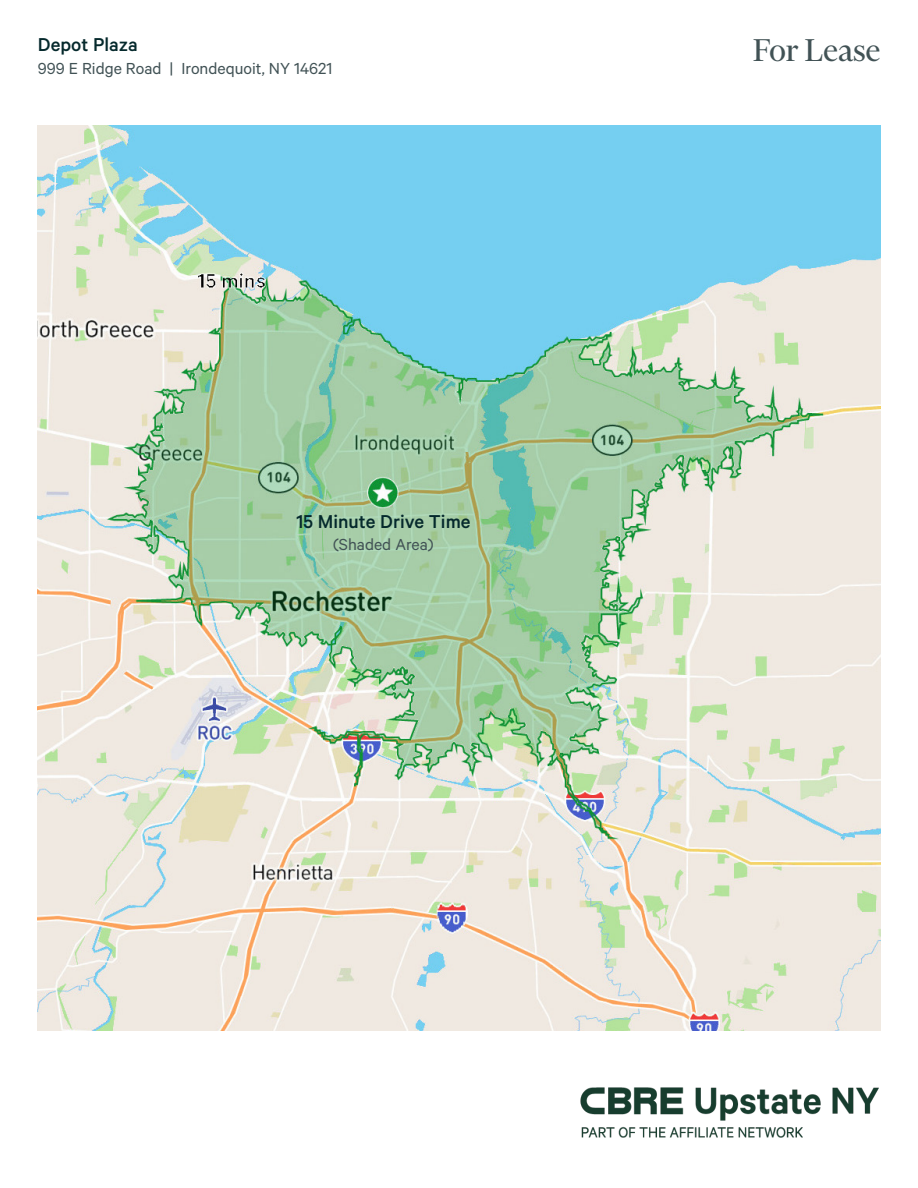
<style>
.page{position:relative;width:918px;height:1188px;background:#fff}
.page>*{position:absolute;margin:0;border:0;box-sizing:border-box;transform-origin:0 0}
.t1{font:36px "Financier Display";color:#415255}
.t2{font:500 21px "Calibre";color:#05292c}
.t3{font:18px "Calibre";color:#415255}
</style>
<div class="page">
<img style="left:38px;top:126px;width:842px;height:904px">
<img style="left:580px;top:1087px;width:299px;height:51px">
<p class="t2" style="left:38px;top:33px;width:102px">Depot Plaza</p>
<p class="t3" style="left:38px;top:58px;width:296px">999 E Ridge Road | Irondequoit, NY 14621</p>
<p class="t2" style="left:296px;top:509px;width:176px">15 Minute Drive Time</p>
<p class="t3" style="left:333px;top:534px;width:102px">(Shaded Area)</p>
<p class="t1" style="left:753px;top:32px;width:129px">For Lease</p>
</div>
